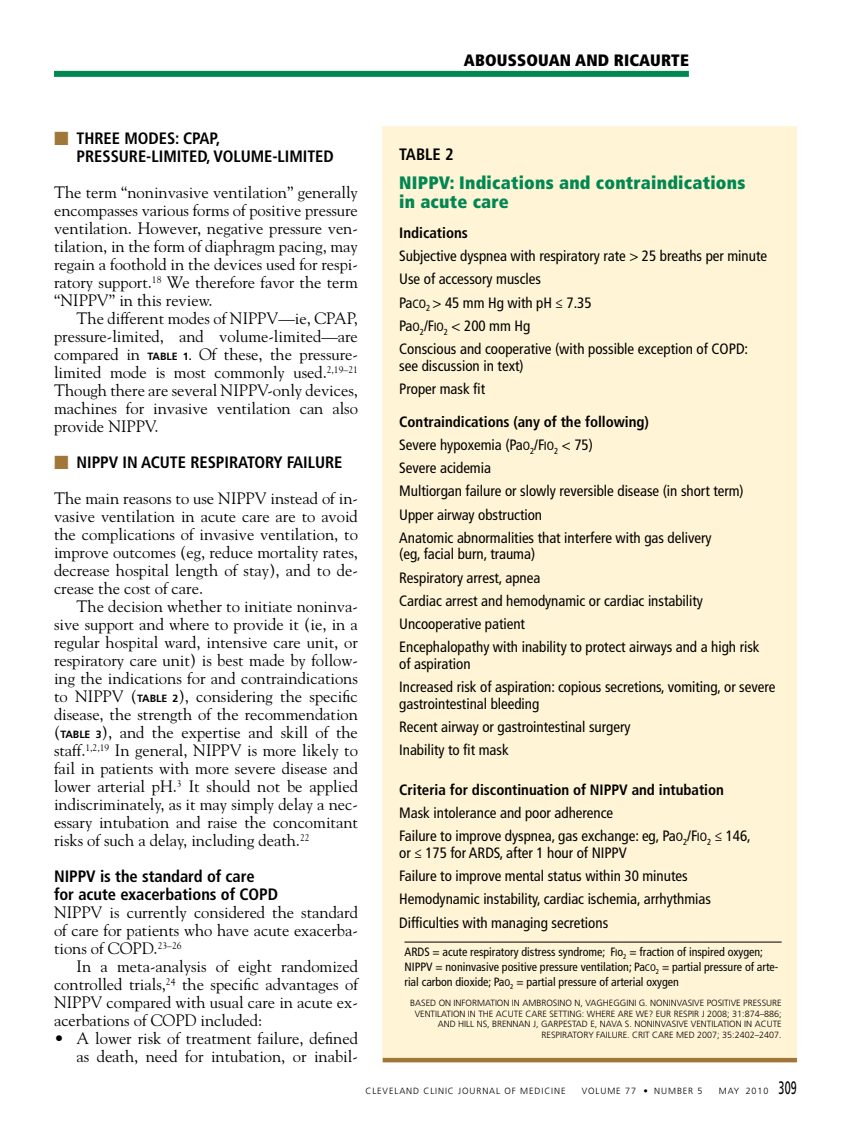
<style>
.page{position:relative;width:851px;height:1134px;background:#fff}
.page>*{position:absolute;margin:0;border:0;box-sizing:border-box;transform-origin:0 0}
.t1{font:900 condensed 18px/19.5px "Frutiger LT Std";letter-spacing:.015em;color:#008752}
.t2{font:16.5px/18px "Goudy Std";color:#000;text-align:justify}
.t3{font:700 condensed 16.5px/18px "Frutiger LT Std";color:#000}
.t4{font:900 condensed 16.5px "Frutiger LT Std";letter-spacing:.01em;color:#000}
.t5{font:condensed 15px/23.2px "Frutiger LT Std";color:#000}
.t6{font:700 condensed 15px "Frutiger LT Std";color:#000}
.t7{font:condensed 12px/15px "Frutiger LT Std";color:#000}
.t8{font:300 9px "Frutiger LT Std";color:#000}
.t9{font:300 9px "Frutiger LT Std";letter-spacing:.1em;color:#000}
.s1{font-family:"Universal Std Newswith Comm Pi";font-weight:400;font-stretch:normal;color:#a17739}
.s2{font-family:"Frutiger LT Std";font-weight:700;font-size:10.5px}
.s3{font-family:"Frutiger LT Std Cn SC800";font-stretch:normal;font-size:12px}
.s4{font-weight:700}
.s5{font-family:"Frutiger LT Std Cn SC800";font-stretch:normal;font-size:9.6px}
.s6{font-weight:400;font-size:18px}
</style>
<div class="page">
<div style="left:54px;top:71px;width:634px;height:6px;background:#008752"></div>
<div style="left:382px;top:126px;width:414px;height:936px;background:#fff4d5"></div>
<hr style="left:404px;top:942px;width:377px;height:1px;background:#000">
<hr style="left:382px;top:1058px;width:414px;height:4px;background:#a17739">
<p class="t3" style="left:77px;top:129px;width:145px;text-indent:-23px"><span class="s1">■</span> THREE MODES: CPAP,<br>Pressure</p>
<p class="t3" style="left:146px;top:147px;width:187px">-LIMITED, VOLUME-LIMITED</p>
<p class="t2" style="left:54px;top:183px;width:305px">The term “noninvasive ventilation” generally encompasses various forms of positive pressure ventilation. However, negative pressure ven&shy;tilation, in the form of diaphragm pacing, may regain a foothold in the devices used for respi&shy;ratory support.<sup>18</sup> We therefore favor the term “NIPPV” in this review.</p>
<p class="t2" style="left:54px;top:309px;width:305px;text-indent:23px">The different modes of NIPPV—ie, CPAP, pressure-limited, and volume-limited—are compared in <span class="s2">TABLE 1.</span> Of these, the pressure&shy;limited mode is most commonly used.<sup>2,19–21<br></sup>Though there are several NIPPV-only devices, machines for invasive ventilation can also provide NIPPV.</p>
<p class="t3" style="left:54px;top:453px;width:290px"><span class="s1">■</span> NIPPV IN ACUTE RESPIRATORY FAILURE</p>
<p class="t2" style="left:54px;top:489px;width:305px">The main reasons to use NIPPV instead of in&shy;vasive ventilation in acute care are to avoid the complications of invasive ventilation, to improve outcomes (eg, reduce mortality rates, decrease hospital length of stay), and to de&shy;crease the cost of care.</p>
<p class="t2" style="left:54px;top:597px;width:305px;text-indent:23px">The decision whether to initiate noninva&shy;sive support and where to provide it (ie, in a regular hospital ward, intensive care unit, or respiratory care unit) is best made by follow&shy;ing the indications for and contraindications to NIPPV (<span class="s2">TABLE 2</span>), considering the specific disease, the strength of the recommendation (<span class="s2">TABLE 3</span>), and the expertise and skill of the staff.<sup>1,2,19</sup> In general, NIPPV is more likely to fail in patients with more severe disease and lower arterial pH.<sup>3</sup> It should not be applied indiscriminately, as it may simply delay a nec&shy;essary intubation and raise the concomitant risks of such a delay, including death.<sup>22</sup></p>
<p class="t3" style="left:54px;top:867px;width:215px">NIPPV is the standard of care for acute exacerbations of COPD</p>
<p class="t2" style="left:54px;top:903px;width:305px">NIPPV is currently considered the standard of care for patients who have acute exacerba&shy;tions of COPD.<sup>23–26</sup></p>
<p class="t2" style="left:54px;top:957px;width:305px;text-indent:23px">In a meta-analysis of eight randomized controlled trials,<sup>24</sup> the specific advantages of NIPPV compared with usual care in acute ex&shy;acerbations of COPD included:</p>
<p class="t2" style="left:54px;top:1029px;width:305px;text-align:right">• A lower risk of treatment failure, defined as death, need for intubation, or inabil-</p>
<p class="t4" style="left:464px;top:51px;width:226px">ABOUSSOUAN AND RICAURTE</p>
<p class="t3" style="left:399px;top:145px;width:56px">TABLE 2</p>
<p class="t1" style="left:399px;top:172px;width:348px">NIPPV: Indications and contraindications in acute care</p>
<p class="t6" style="left:399px;top:224px;width:70px">Indications</p>
<p class="t5" style="left:399px;top:244px;width:369px">Subjective dyspnea with respiratory rate &gt; 25 breaths per minute Use of accessory muscles<br>Pa<span class="s3">CO</span><sub>2</sub> &gt; 45 mm Hg with pH ≤ 7.35<br>Pa<span class="s3">O</span><sub>2</sub>/F<span class="s3">IO</span><sub>2</sub> &lt; 200 mm Hg<br>Conscious and cooperative (with possible exception of COPD:</p>
<p class="t5" style="left:399px;top:354px;width:126px">see discussion in text)<br>Proper mask fit</p>
<p class="t5" style="left:399px;top:410px;width:346px"><span class="s4">Contraindications (any of the following)<br></span>Severe hypoxemia (Pa<span class="s3">O</span><sub>2</sub>/F<span class="s3">IO</span><sub>2</sub> &lt; 75)<br>Severe acidemia<br>Multiorgan failure or slowly reversible disease (in short term)<br>Upper airway obstruction<br>Anatomic abnormalities that interfere with gas delivery</p>
<p class="t5" style="left:399px;top:543px;width:362px">(eg, facial burn, trauma)<br>Respiratory arrest, apnea<br>Cardiac arrest and hemodynamic or cardiac instability Uncooperative patient<br>Encephalopathy with inability to protect airways and a high risk</p>
<p class="t5" style="left:399px;top:652px;width:378px">of aspiration<br>Increased risk of aspiration: copious secretions, vomiting, or severe</p>
<p class="t5" style="left:399px;top:692px;width:233px">gastrointestinal bleeding<br>Recent airway or gastrointestinal surgery<br>Inability to fit mask</p>
<p class="t6" style="left:399px;top:781px;width:326px">Criteria for discontinuation of NIPPV and intubation</p>
<p class="t5" style="left:399px;top:801px;width:353px">Mask intolerance and poor adherence<br>Failure to improve dyspnea, gas exchange: eg, Pa<span class="s3">O</span><sub>2</sub>/F<span class="s3">IO</span><sub>2</sub> ≤ 146,</p>
<p class="t5" style="left:399px;top:841px;width:313px">or ≤ 175 for ARDS, after 1 hour of NIPPV<br>Failure to improve mental status within 30 minutes Hemodynamic instability, cardiac ischemia, arrhythmias Difficulties with managing secretions</p>
<p class="t7" style="left:404px;top:944px;width:375px">ARDS = acute respiratory distress syndrome; F<span class="s5">I</span>o<sub>2</sub> = fraction of inspired oxygen;<br>NIPPV = noninvasive positive pressure ventilation; Pa<span class="s5">CO</span><sub>2</sub> = partial pressure of arte&shy;rial carbon dioxide; Pa<span class="s5">O</span><sub>2</sub> = partial pressure of arterial oxygen</p>
<p class="t8" style="left:410px;top:998px;width:50px">BASED ON INFORMA</p>
<p class="t8" style="left:490px;top:998px;width:10px">TION</p>
<p class="t8" style="left:512px;top:998px;width:24px">IN AMBRO</p>
<p class="t8" style="left:553px;top:998px;width:10px">SINO</p>
<p class="t8" style="left:574px;top:998px;width:22px">N, VAGHEGGINI</p>
<p class="t8" style="left:638px;top:998px;width:24px">G. NONINVA</p>
<p class="t8" style="left:687px;top:998px;width:85px">SIVE POSITIVE PRESSURE</p>
<p class="t8" style="left:414px;top:1008px;width:42px">VENTILATION</p>
<p class="t8" style="left:468px;top:1008px;width:35px">IN THE ACU</p>
<p class="t8" style="left:514px;top:1008px;width:18px">TE CARE</p>
<p class="t8" style="left:549px;top:1008px;width:52px">SETTING : WHERE</p>
<p class="t8" style="left:617px;top:1008px;width:6px">ARE</p>
<p class="t8" style="left:635px;top:1008px;width:147px">WE? EUR RESPIR J 2008; 31:874–886;</p>
<p class="t8" style="left:437px;top:1019px;width:7px">AND</p>
<p class="t8" style="left:458px;top:1019px;width:46px">HILL NS, BRENNAN</p>
<p class="t8" style="left:533px;top:1019px;width:80px">J, GARPESTAD E, NAVA</p>
<p class="t8" style="left:625px;top:1019px;width:22px">S. NONINVA</p>
<p class="t8" style="left:672px;top:1019px;width:61px">SIVE VENTILATION</p>
<p class="t8" style="left:744px;top:1019px;width:18px">IN ACU</p>
<p class="t8" style="left:772px;top:1019px;width:9px">TE</p>
<p class="t8" style="left:541px;top:1030px;width:42px">RESPIRATORY</p>
<p class="t8" style="left:596px;top:1030px;width:6px">FAILURE</p>
<p class="t8" style="left:627px;top:1030px;width:37px">. CRIT CARE</p>
<p class="t8" style="left:676px;top:1030px;width:107px">MED 2007; 35:2402–2407.</p>
<p class="t9" style="left:365px;top:1085px;width:202px">CLEVELAND CLINIC JOURNAL OF MEDICINE</p>
<p class="t9" style="left:581px;top:1085px;width:122px">VOLUME 77 • NUMBER 5</p>
<p class="t8" style="left:718px;top:1085px;width:80px">MAY 2010 <span class="s6">309</span></p>
</div>
